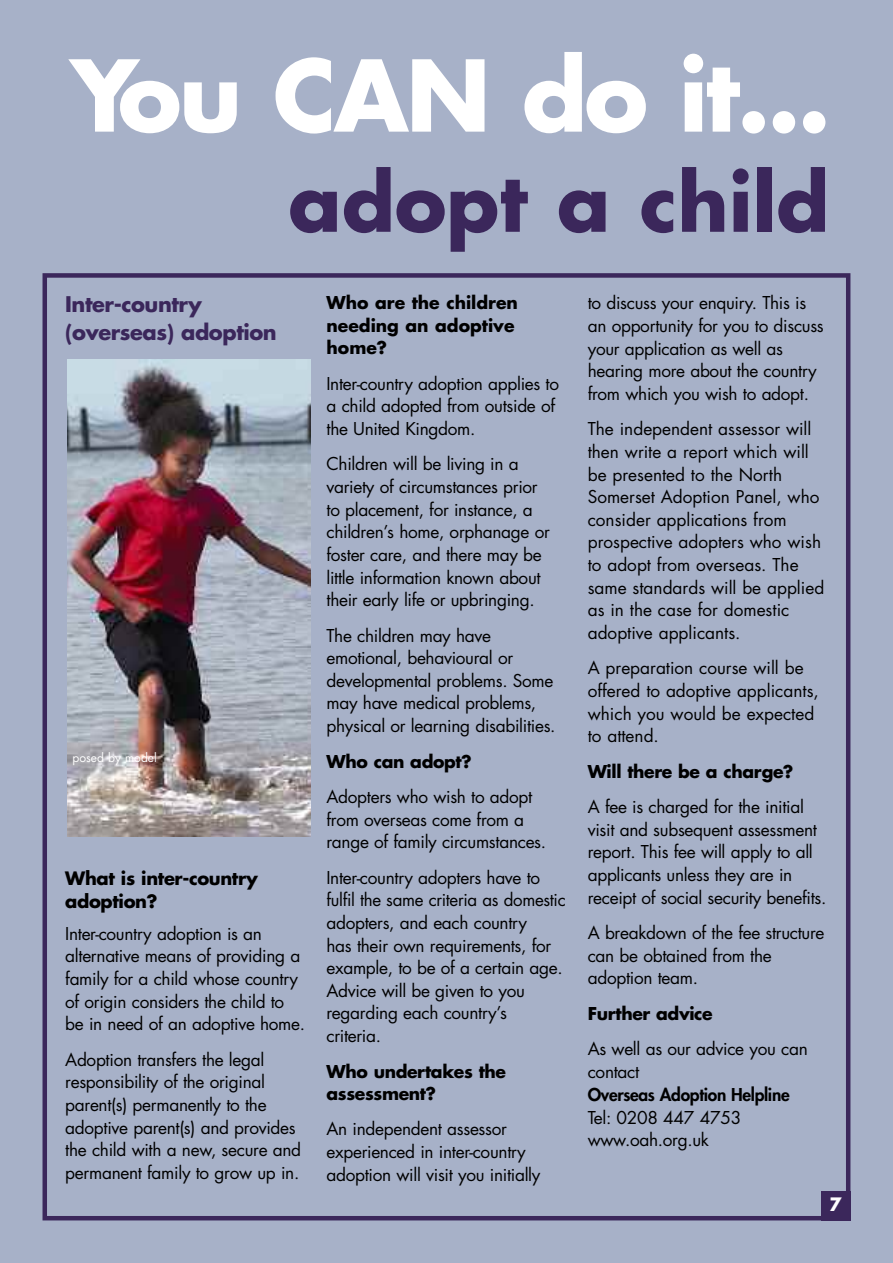
<style>
.page{position:relative;width:893px;height:1263px;background:#a7b1c8}
.page>*{position:absolute;margin:0;border:0;box-sizing:border-box;transform-origin:0 0}
.t1{font:700 96px "Futura LT";letter-spacing:-.03em;color:#fff}
.t2{font:700 78px "Futura LT";color:#3b275b}
.t3{font:700 21px/27.3px "Futura LT";letter-spacing:-.02em;color:#3b275b}
.t4{font:700 18px/23.4px "Futura LT";letter-spacing:-.02em;color:#000}
.t5{font:700 18px "Futura LT";color:#fff}
.t6{font:17.25px/22.6px "Futura LT";letter-spacing:-.02em;color:#000}
.t7{font:17.25px/22.6px "Futura LT";color:#000}
.t8{font:700 17.25px/22.5px "Futura LT";color:#000}
.t9{font:700 17.25px/22.5px "Futura LT";letter-spacing:-.02em;color:#000}
.t10{font:12px "Futura LT";color:#fff}
.s1{font-weight:700}
.s2{font-weight:800}
</style>
<div class="page">
<div style="left:43px;top:273px;width:807px;height:947px;border:4px solid #3b275b"></div>
<img style="left:67px;top:359px;width:244px;height:477px">
<div style="left:821px;top:1191px;width:29px;height:29px;background:#3b275b"></div>
<p class="t1" style="left:70px;top:52px;width:762px">You CAN do it...</p>
<p class="t2" style="left:288px;top:167px;width:542px">adopt a child</p>
<p class="t3" style="left:65px;top:293px;width:213px">Inter-country (overseas) adoption</p>
<p class="t10" style="left:72px;top:752px;width:86px">posed by model</p>
<p class="t4" style="left:65px;top:868px;width:194px">What is inter-country adoption?</p>
<p class="t6" style="left:65px;top:923px;width:241px">Inter-country adoption is an alternative means of providing a family for a child whose country of origin considers the child to be in need of an adoptive home.</p>
<p class="t6" style="left:65px;top:1049px;width:237px">Adoption transfers the legal responsibility of the original parent(s) permanently to the adoptive parent(s) and provides the child with a new, secure and permanent family to grow up in.</p>
<p class="t8" style="left:326px;top:293px;width:193px">Who are the children needing an adoptive home?</p>
<p class="t6" style="left:326px;top:373px;width:234px">Inter-country adoption applies to a child adopted from outside of the United Kingdom.</p>
<p class="t6" style="left:326px;top:454px;width:225px">Children will be living in a variety of circumstances prior to placement, for instance, a children’s home, orphanage or foster care, and there may be little information known about their early life or upbringing.</p>
<p class="t6" style="left:326px;top:625px;width:231px">The children may have emotional, behavioural or developmental problems. Some may have medical problems, physical or learning disabilities.</p>
<p class="t6" style="left:326px;top:745px;width:207px;line-height:35.4px"><span class="s1">Who can adopt?<br></span>Adopters who wish to adopt</p>
<p class="t6" style="left:326px;top:809px;width:221px">from overseas come from a range of family circumstances.</p>
<p class="t6" style="left:326px;top:867px;width:241px">Inter-country adopters have to fulfil the same criteria as domestic adopters, and each country<br>has their own requirements, for example, to be of a certain age.<br>Advice will be given to you regarding each country’s criteria.</p>
<p class="t9" style="left:326px;top:1061px;width:181px">Who undertakes the assessment?</p>
<p class="t6" style="left:326px;top:1119px;width:215px">An independent assessor experienced in inter-country adoption will visit you initially</p>
<p class="t6" style="left:588px;top:293px;width:238px">to discuss your enquiry. This is an opportunity for you to discuss your application as well as hearing more about the country from which you wish to adopt.</p>
<p class="t7" style="left:588px;top:419px;width:238px">The independent assessor will then write a report which will be presented to the North<br>Somerset Adoption Panel, who consider applications from prospective adopters who wish to adopt from overseas. The same standards will be applied as in the case for domestic adoptive applicants.</p>
<p class="t7" style="left:588px;top:658px;width:233px">A preparation course will be offered to adoptive applicants, which you would be expected to attend.</p>
<p class="t6" style="left:588px;top:755px;width:218px;line-height:35.4px"><span class="s1">Will there be a charge?<br></span>A fee is charged for the initial</p>
<p class="t6" style="left:588px;top:819px;width:240px">visit and subsequent assessment report. This fee will apply to all applicants unless they are in receipt of social security benefits.</p>
<p class="t6" style="left:588px;top:923px;width:238px">A breakdown of the fee structure can be obtained from the adoption team.</p>
<p class="t6" style="left:588px;top:997px;width:222px;line-height:35.4px"><span class="s1">Further advice<br></span>As well as our advice you can</p>
<p class="t6" style="left:588px;top:1061px;width:203px">contact<br><span class="s2">Overseas Adoption Helpline<br></span>Tel: 0208 447 4753 www.oah.org.uk</p>
<p class="t5" style="left:829px;top:1196px;width:14px">7</p>
</div>
